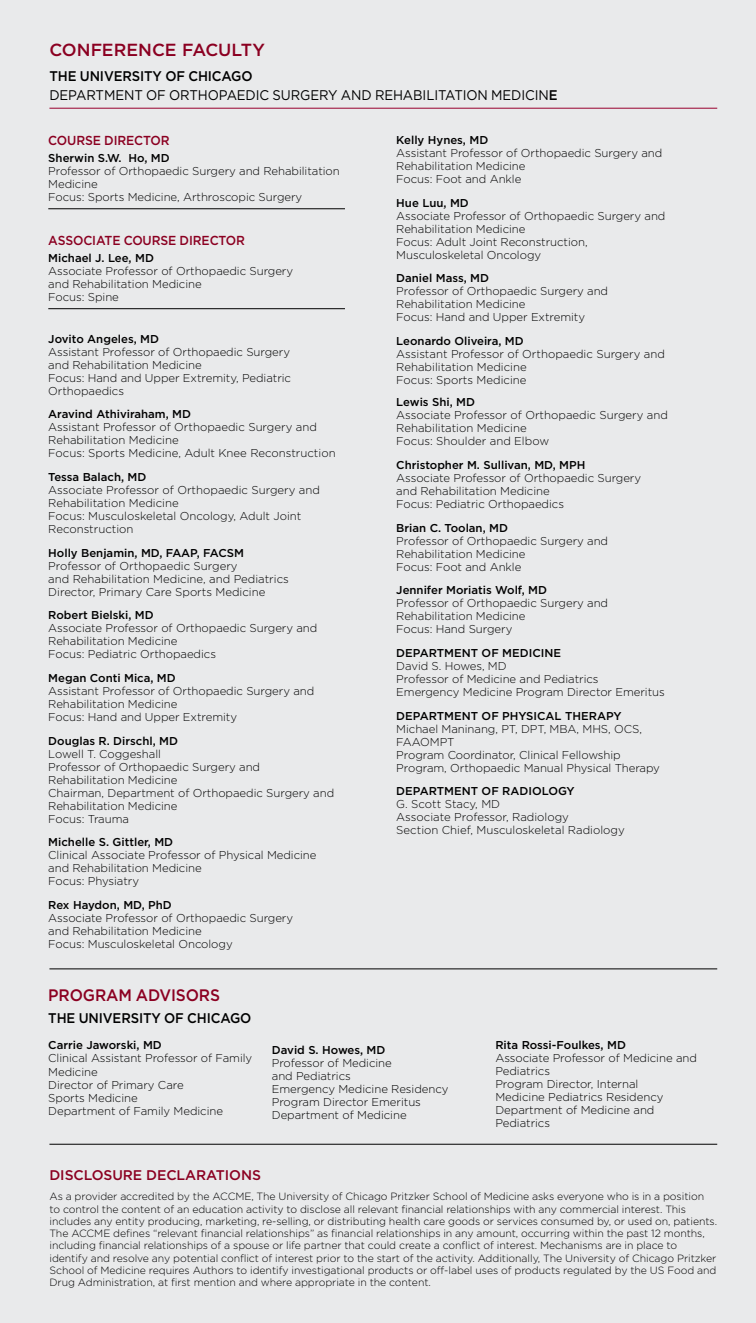
<style>
.page{position:relative;width:756px;height:1323px;background:#e9eaeb}
.page>*{position:absolute;margin:0;border:0;box-sizing:border-box;transform-origin:0 0}
.t1{font:500 17.5px "Gotham";color:#8b0021}
.t2{font:500 16.62px "Gotham";letter-spacing:-.01em;color:#8b0021;scale:.94 1}
.t3{font:14px/19.2px "Gotham";letter-spacing:-.01em;color:#000;scale:.94 1}
.t4{font:500 14px "Gotham";letter-spacing:-.005em;color:#8b0021}
.t5{font:500 14px "Gotham";letter-spacing:-.01em;color:#000;scale:.94 1}
.t6{font:500 12.95px "Gotham";letter-spacing:-.01em;color:#8b0021;scale:.94 1}
.t7{font:300 11.38px/13px "Gotham";letter-spacing:-.005em;color:#000}
.t8{font:500 11.38px "Gotham";color:#000}
.t9{font:300 10.5px/12.2px "Gotham";letter-spacing:-.005em;color:#000}
.s1{font-weight:500}
</style>
<div class="page">
<hr style="left:49px;top:108px;width:668px;height:1px;background:#98002e">
<hr style="left:48px;top:208px;width:297px;height:1px;background:#000">
<hr style="left:48px;top:308px;width:297px;height:1px;background:#000">
<hr style="left:49px;top:968px;width:668px;height:1px;background:#000">
<hr style="left:49px;top:1144px;width:668px;height:1px;background:#000">
<h1 class="t1" style="left:49px;top:40px;width:217px">CONFERENCE FACULTY</h1>
<p class="t3" style="left:49px;top:66px;width:542px"><span class="s1">THE UNIVERSITY OF CHICAGO<br></span>DEPARTMENT OF ORTHOPAEDIC SURGERY AND REHABILITATION MEDICIN<span class="s1">E</span></p>
<p class="t6" style="left:48px;top:133px;width:131px">COURSE DIRECTOR</p>
<p class="t8" style="left:48px;top:152px;width:123px">Sherwin S.W. Ho, MD</p>
<p class="t7" style="left:48px;top:165px;width:293px">Professor of Orthopaedic Surgery and Rehabilitation<br>Medicine<br>Focus: Sports Medicine, Arthroscopic Surgery</p>
<p class="t6" style="left:48px;top:233px;width:211px">ASSOCIATE COURSE DIRECTOR</p>
<p class="t8" style="left:48px;top:252px;width:107px">Michael J. Lee, MD</p>
<p class="t7" style="left:48px;top:264px;width:246px">Associate Professor of Orthopaedic Surgery and Rehabilitation Medicine<br>Focus: Spine</p>
<p class="t8" style="left:48px;top:332px;width:112px">Jovito Angeles, MD</p>
<p class="t7" style="left:48px;top:345px;width:244px">Assistant Professor of Orthopaedic Surgery and Rehabilitation Medicine<br>Focus: Hand and Upper Extremity, Pediatric Orthopaedics</p>
<p class="t8" style="left:48px;top:408px;width:144px">Aravind Athiviraham, MD</p>
<p class="t7" style="left:48px;top:421px;width:289px">Assistant Professor of Orthopaedic Surgery and<br>Rehabilitation Medicine<br>Focus: Sports Medicine, Adult Knee Reconstruction</p>
<p class="t8" style="left:48px;top:471px;width:100px">Tessa Balach, MD</p>
<p class="t7" style="left:48px;top:483px;width:273px">Associate Professor of Orthopaedic Surgery and Rehabilitation Medicine<br>Focus: Musculoskeletal Oncology, Adult Joint Reconstruction</p>
<p class="t8" style="left:48px;top:546px;width:197px">Holly Benjamin, MD, FAAP, FACSM</p>
<p class="t7" style="left:48px;top:559px;width:242px">Professor of Orthopaedic Surgery<br>and Rehabilitation Medicine, and Pediatrics<br>Director, Primary Care Sports Medicine</p>
<p class="t8" style="left:48px;top:609px;width:107px">Robert Bielski, MD</p>
<p class="t7" style="left:48px;top:622px;width:271px">Associate Professor of Orthopaedic Surgery and<br>Rehabilitation Medicine<br>Focus: Pediatric Orthopaedics</p>
<p class="t8" style="left:48px;top:671px;width:129px">Megan Conti Mica, MD</p>
<p class="t7" style="left:48px;top:684px;width:268px">Assistant Professor of Orthopaedic Surgery and<br>Rehabilitation Medicine<br>Focus: Hand and Upper Extremity</p>
<p class="t8" style="left:48px;top:734px;width:131px">Douglas R. Dirschl, MD</p>
<p class="t7" style="left:48px;top:747px;width:287px">Lowell T. Coggeshall<br>Professor of Orthopaedic Surgery and<br>Rehabilitation Medicine<br>Chairman, Department of Orthopaedic Surgery and<br>Rehabilitation Medicine<br>Focus: Trauma</p>
<p class="t8" style="left:48px;top:836px;width:126px">Michelle S. Gittler, MD</p>
<p class="t7" style="left:48px;top:849px;width:270px">Clinical Associate Professor of Physical Medicine and Rehabilitation Medicine<br>Focus: Physiatry</p>
<p class="t8" style="left:48px;top:898px;width:125px">Rex Haydon, MD, PhD</p>
<p class="t7" style="left:48px;top:911px;width:246px">Associate Professor of Orthopaedic Surgery and Rehabilitation Medicine<br>Focus: Musculoskeletal Oncology</p>
<p class="t8" style="left:396px;top:133px;width:93px">Kelly Hynes, MD</p>
<p class="t7" style="left:396px;top:146px;width:268px">Assistant Professor of Orthopaedic Surgery and<br>Rehabilitation Medicine<br>Focus: Foot and Ankle</p>
<p class="t8" style="left:396px;top:196px;width:74px">Hue Luu, MD</p>
<p class="t7" style="left:396px;top:209px;width:271px">Associate Professor of Orthopaedic Surgery and Rehabilitation Medicine<br>Focus: Adult Joint Reconstruction, Musculoskeletal Oncology</p>
<p class="t8" style="left:396px;top:272px;width:94px">Daniel Mass, MD</p>
<p class="t7" style="left:396px;top:285px;width:213px">Professor of Orthopaedic Surgery and<br>Rehabilitation Medicine<br>Focus: Hand and Upper Extremity</p>
<p class="t8" style="left:396px;top:334px;width:129px">Leonardo Oliveira, MD</p>
<p class="t7" style="left:396px;top:347px;width:270px">Assistant Professor of Orthopaedic Surgery and<br>Rehabilitation Medicine<br>Focus: Sports Medicine</p>
<p class="t8" style="left:396px;top:396px;width:80px">Lewis Shi, MD</p>
<p class="t7" style="left:396px;top:409px;width:273px">Associate Professor of Orthopaedic Surgery and<br>Rehabilitation Medicine<br>Focus: Shoulder and Elbow</p>
<p class="t8" style="left:396px;top:459px;width:191px">Christopher M. Sullivan, MD, MPH</p>
<p class="t7" style="left:396px;top:471px;width:246px">Associate Professor of Orthopaedic Surgery and Rehabilitation Medicine<br>Focus: Pediatric Orthopaedics</p>
<p class="t8" style="left:396px;top:521px;width:113px">Brian C. Toolan, MD</p>
<p class="t7" style="left:396px;top:534px;width:213px">Professor of Orthopaedic Surgery and<br>Rehabilitation Medicine<br>Focus: Foot and Ankle</p>
<p class="t8" style="left:396px;top:584px;width:152px">Jennifer Moriatis Wolf, MD</p>
<p class="t7" style="left:396px;top:597px;width:213px">Professor of Orthopaedic Surgery and<br>Rehabilitation Medicine<br>Focus: Hand Surgery</p>
<p class="t8" style="left:396px;top:646px;width:166px">DEPARTMENT OF MEDICINE</p>
<p class="t7" style="left:396px;top:659px;width:270px">David S. Howes, MD<br>Professor of Medicine and Pediatrics<br>Emergency Medicine Program Director Emeritus</p>
<p class="t8" style="left:396px;top:709px;width:227px">DEPARTMENT OF PHYSICAL THERAPY</p>
<p class="t7" style="left:396px;top:722px;width:265px">Michael Maninang, PT, DPT, MBA, MHS, OCS, FAAOMPT<br>Program Coordinator, Clinical Fellowship Program, Orthopaedic Manual Physical Therapy</p>
<p class="t8" style="left:396px;top:785px;width:180px">DEPARTMENT OF RADIOLOGY</p>
<p class="t7" style="left:396px;top:798px;width:230px">G. Scott Stacy, MD<br>Associate Professor, Radiology<br>Section Chief, Musculoskeletal Radiology</p>
<h2 class="t2" style="left:48px;top:985px;width:184px">PROGRAM ADVISORS</h2>
<p class="t5" style="left:48px;top:1010px;width:218px">THE UNIVERSITY OF CHICAGO</p>
<p class="t8" style="left:48px;top:1039px;width:115px">Carrie Jaworski, MD</p>
<p class="t7" style="left:48px;top:1052px;width:206px">Clinical Assistant Professor of Family<br>Medicine<br>Director of Primary Care<br>Sports Medicine<br>Department of Family Medicine</p>
<p class="t8" style="left:272px;top:1044px;width:115px">David S. Howes, MD</p>
<p class="t7" style="left:272px;top:1056px;width:178px">Professor of Medicine<br>and Pediatrics<br>Emergency Medicine Residency<br>Program Director Emeritus<br>Department of Medicine</p>
<p class="t8" style="left:495px;top:1039px;width:132px">Rita Rossi-Foulkes, MD</p>
<p class="t7" style="left:495px;top:1052px;width:203px">Associate Professor of Medicine and<br>Pediatrics<br>Program Director, Internal<br>Medicine Pediatrics Residency<br>Department of Medicine and<br>Pediatrics</p>
<p class="t4" style="left:49px;top:1167px;width:213px">DISCLOSURE DECLARATIONS</p>
<p class="t9" style="left:49px;top:1190px;width:669px">As a provider accredited by the ACCME, The University of Chicago Pritzker School of Medicine asks everyone who is in a position to control the content of an education activity to disclose all relevant financial relationships with any commercial interest. This includes any entity producing, marketing, re-selling, or distributing health care goods or services consumed by, or used on, patients.<br>The ACCME defines “relevant financial relationships” as financial relationships in any amount, occurring within the past 12 months, including financial relationships of a spouse or life partner that could create a conflict of interest. Mechanisms are in place to identify and resolve any potential conflict of interest prior to the start of the activity. Additionally, The University of Chicago Pritzker School of Medicine requires Authors to identify investigational products or off-label uses of products regulated by the US Food and Drug Administration, at first mention and where appropriate in the content.</p>
</div>
